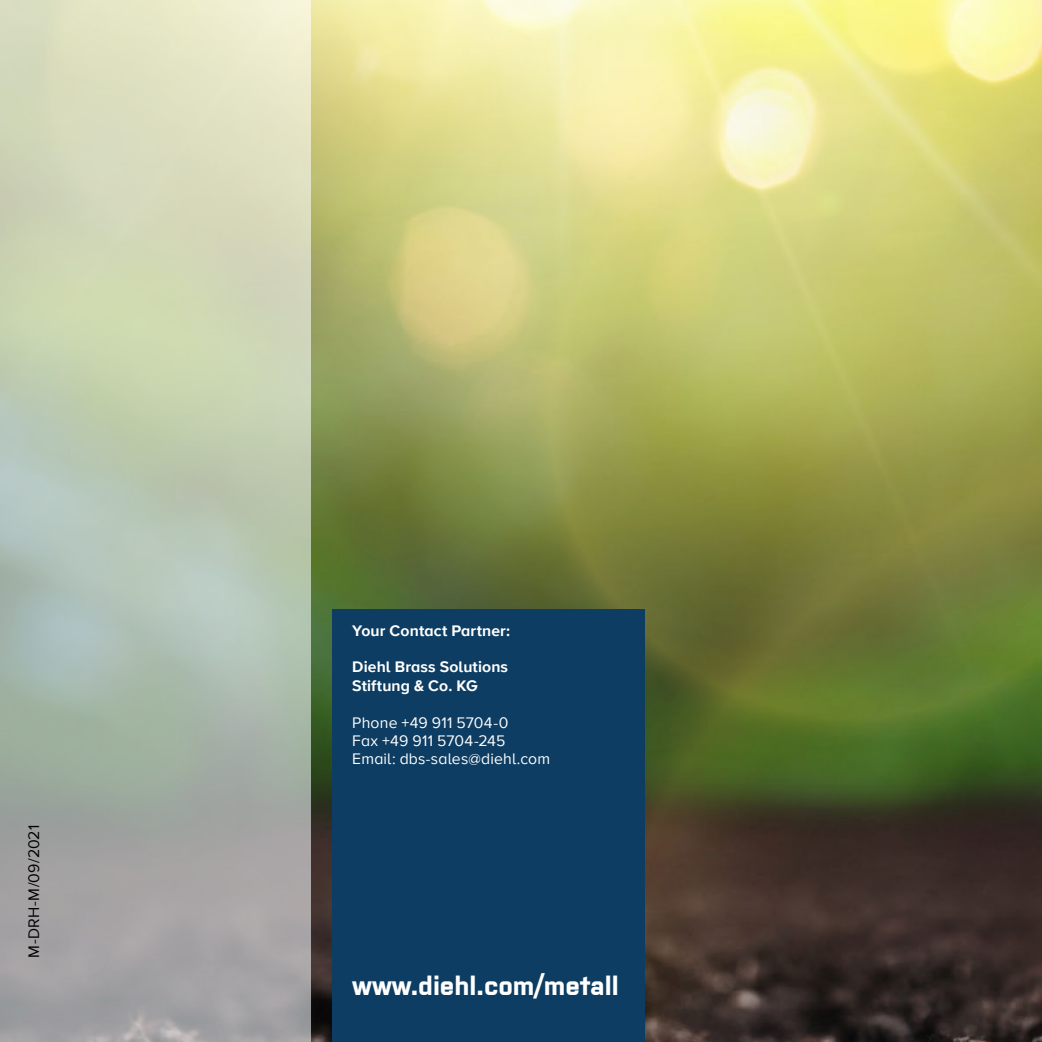
<style>
.page{position:relative;width:1042px;height:1042px;background:#fff}
.page>*{position:absolute;margin:0;border:0;box-sizing:border-box;transform-origin:0 0}
.t1{font:700 26.25px "Purista";color:#fff}
.t2{font:15.75px/18.4px "Proxima Nova A";letter-spacing:.01em;color:#fff}
.t3{font:700 15.75px/18.4px "Proxima Nova A";letter-spacing:.01em;color:#fff}
.t4{font:15.75px "Proxima Nova A";letter-spacing:.015em;color:#000}
</style>
<div class="page">
<img style="left:310px;top:0;width:732px;height:1042px">
<svg style="left:0;top:0;width:310px;height:1042px;background:#bbc3b0"></svg>
<div style="left:332px;top:609px;width:313px;height:433px;background:#0d3d62"></div>
<p class="t4" style="left:22px;top:957px;width:134px;rotate:-90deg">M-DRH-M/09/2021</p>
<p class="t3" style="left:352px;top:621px;width:159px">Your Contact Partner:</p>
<p class="t3" style="left:352px;top:658px;width:157px">Diehl Brass Solutions<br>Stiftung &amp; Co. KG</p>
<p class="t2" style="left:352px;top:712px;width:199px">Phone +49 911 5704-0<br>Fax +49 911 5704-245<br>Email: dbs-sales@diehl.com</p>
<h1 class="t1" style="left:352px;top:967px;width:268px">www.diehl.com/metall</h1>
</div>
